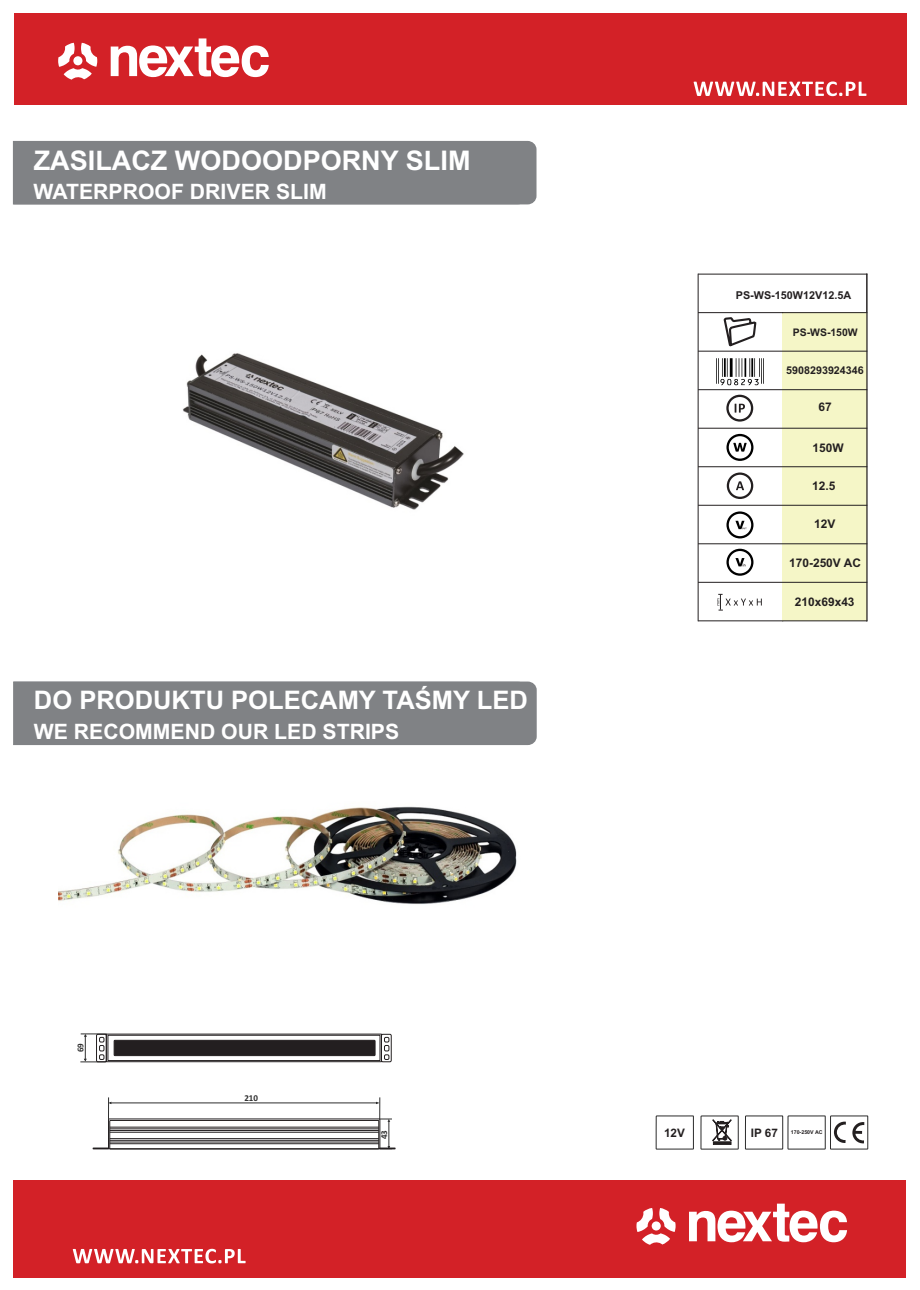
<style>
.page{position:relative;width:920px;height:1290px;background:#fff}
.page>*{position:absolute;margin:0;border:0;box-sizing:border-box;transform-origin:0 0}
.t1{font:700 27px "Arial";color:#fff}
.t2{font:700 25.5px "Arial";color:#fff}
.t3{font:700 21.15px "Arial";color:#fff}
.t4{font:700 11.85px "Arial";color:#231f20}
.t5{font:700 11.7px "Arial";color:#231f20}
.t6{font:700 10.8px "Arial";color:#231f20}
.t7{font:700 10.65px "Arial";color:#231f20}
.t8{font:700 10.5px "Arial";color:#231f20}
.t9{font:700 9px "Calibri";color:#2e2e2e}
.t10{font:700 5.25px "Arial";color:#231f20}
.s1{font-size:11.7px}
</style>
<div class="page">
<div style="left:13px;top:1180px;width:893px;height:97px;background:#d32127"></div>
<svg style="left:73px;top:1249px;width:173px;height:14px"></svg>
<svg style="left:636px;top:1208px;width:40px;height:37px"></svg>
<div style="left:652px;top:1221px;width:9px;height:9px;background:#fff;border-radius:50%"></div>
<svg style="left:689px;top:1203px;width:158px;height:39px"></svg>
<svg style="left:745px;top:1115px;width:123px;height:35px"></svg>
<hr style="left:698px;top:274px;width:1px;height:347px;background:#231f20">
<hr style="left:782px;top:313px;width:1px;height:308px;background:#231f20">
<svg style="left:726px;top:395px;width:27px;height:27px"></svg>
<svg style="left:717px;top:594px;width:45px;height:17px"></svg>
<div style="left:783px;top:313px;width:84px;height:38px;background:#f5f6c7"></div>
<div style="left:783px;top:351px;width:84px;height:39px;background:#f5f6c7"></div>
<div style="left:783px;top:390px;width:84px;height:38px;background:#f5f6c7"></div>
<div style="left:783px;top:428px;width:84px;height:39px;background:#f5f6c7"></div>
<div style="left:783px;top:467px;width:84px;height:38px;background:#f5f6c7"></div>
<div style="left:783px;top:505px;width:84px;height:39px;background:#f5f6c7"></div>
<div style="left:783px;top:544px;width:84px;height:38px;background:#f5f6c7"></div>
<div style="left:783px;top:582px;width:84px;height:39px;background:#f5f6c7"></div>
<hr style="left:698px;top:620px;width:169px;height:1px;background:#231f20">
<hr style="left:698px;top:582px;width:169px;height:1px;background:#231f20">
<hr style="left:698px;top:543px;width:169px;height:1px;background:#231f20">
<hr style="left:698px;top:505px;width:169px;height:1px;background:#231f20">
<hr style="left:698px;top:466px;width:169px;height:1px;background:#231f20">
<hr style="left:698px;top:428px;width:169px;height:1px;background:#231f20">
<hr style="left:698px;top:389px;width:169px;height:1px;background:#231f20">
<hr style="left:698px;top:351px;width:169px;height:1px;background:#231f20">
<hr style="left:782px;top:312px;width:85px;height:1px;background:#231f20">
<hr style="left:698px;top:312px;width:85px;height:1px;background:#231f20">
<hr style="left:698px;top:274px;width:169px;height:1px;background:#231f20">
<svg style="left:716px;top:358px;width:48px;height:27px"></svg>
<svg style="left:723px;top:317px;width:34px;height:30px"></svg>
<svg style="left:726px;top:434px;width:27px;height:27px"></svg>
<svg style="left:726px;top:511px;width:27px;height:27px"></svg>
<svg style="left:726px;top:549px;width:27px;height:27px"></svg>
<svg style="left:727px;top:472px;width:27px;height:27px"></svg>
<img style="left:59px;top:806px;width:458px;height:98px">
<div style="left:14px;top:13px;width:893px;height:92px;background:#d32127"></div>
<svg style="left:694px;top:81px;width:172px;height:15px"></svg>
<svg style="left:58px;top:43px;width:39px;height:37px"></svg>
<div style="left:73px;top:56px;width:9px;height:9px;background:#fff;border-radius:50%"></div>
<svg style="left:111px;top:38px;width:158px;height:39px"></svg>
<hr style="left:866px;top:274px;width:1px;height:347px;background:#231f20">
<svg style="left:700px;top:1115px;width:39px;height:35px"></svg>
<svg style="left:655px;top:1115px;width:39px;height:35px"></svg>
<svg style="left:93px;top:1097px;width:303px;height:52px"></svg>
<div style="left:106px;top:1034px;width:276px;height:28px;border:1px solid #231f20"></div>
<div style="left:108px;top:1035px;width:272px;height:26px;border:1px solid #231f20"></div>
<div style="left:381px;top:1034px;width:11px;height:28px;border:1px solid #231f20"></div>
<svg style="left:384px;top:1037px;width:5px;height:23px"></svg>
<div style="left:96px;top:1034px;width:11px;height:28px;border:1px solid #231f20"></div>
<svg style="left:80px;top:1033px;width:26px;height:30px"></svg>
<div style="left:114px;top:1040px;width:261px;height:16px;background:#231f20;border:1px solid #231f20"></div>
<img style="left:183px;top:353px;width:281px;height:157px">
<div style="left:13px;top:141px;width:523px;height:64px;background:#808285"></div>
<div style="left:13px;top:681px;width:524px;height:64px;background:#808285"></div>
<p class="t1" style="left:34px;top:150px;width:438px">ZASILACZ WODOODPORNY SLIM</p>
<p class="t3" style="left:34px;top:183px;width:295px">WATERPROOF DRIVER SLIM</p>
<p class="t2" style="left:34px;top:691px;width:495px">DO PRODUKTU POLECAMY TAŚMY LED</p>
<p class="t3" style="left:34px;top:724px;width:367px">WE RECOMMEND OUR LED STRIPS</p>
<p class="t6" style="left:736px;top:291px;width:117px">PS-WS-150W12V12.5A</p>
<p class="t8" style="left:793px;top:328px;width:66px">PS-WS-150W</p>
<p class="t7" style="left:786px;top:366px;width:79px">5908293924346</p>
<p class="t4" style="left:818px;top:403px;width:15px">67</p>
<p class="t4" style="left:812px;top:443px;width:33px">150W</p>
<p class="t4" style="left:812px;top:482px;width:25px">12.5</p>
<p class="t4" style="left:814px;top:519px;width:23px">12V</p>
<p class="t4" style="left:789px;top:559px;width:73px">170-250V AC</p>
<p class="t4" style="left:795px;top:597px;width:61px">210x69x43</p>
<p class="t9" style="left:77px;top:1052px;width:11px;rotate:-90deg">69</p>
<p class="t9" style="left:244px;top:1094px;width:15px">210</p>
<p class="t9" style="left:380px;top:1139px;width:11px;rotate:-90deg">43</p>
<p class="t5" style="left:664px;top:1128px;width:22px">12V</p>
<p class="t10" style="left:751px;top:1130px;width:73px"><span class="s1">IP 67</span> 170-250V AC</p>
</div>
